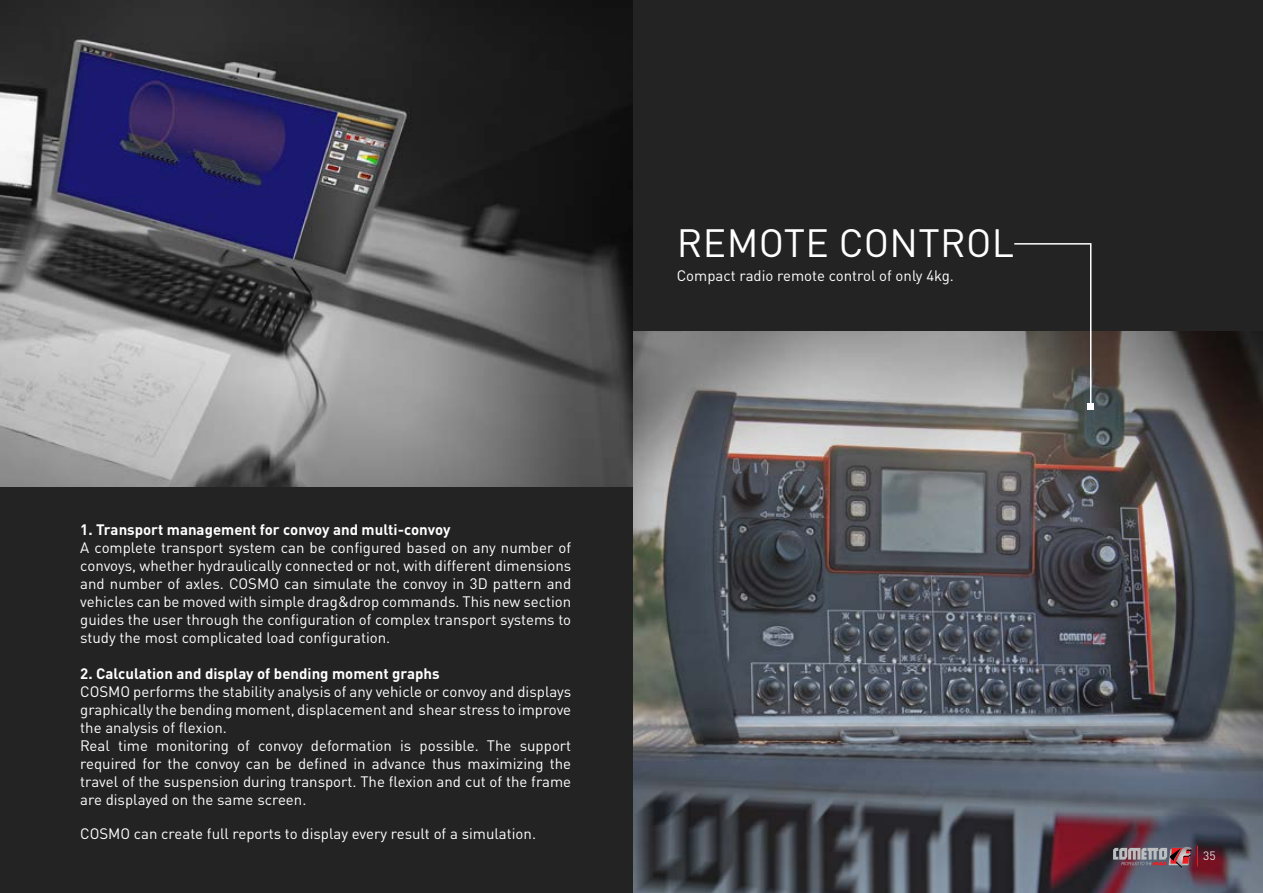
<style>
.page{position:relative;width:1263px;height:893px;background:#242324}
.page>*{position:absolute;margin:0;border:0;box-sizing:border-box;transform-origin:0 0}
.t1{font:39px "DIN Pro";letter-spacing:.01em;color:#fff}
.t2{font:15px/18px "DIN Pro";color:#fff;text-align:justify}
.t3{font:700 15px "DIN Pro";color:#fff}
.t4{font:12px "DIN Pro";color:#dcddde}
</style>
<div class="page">
<img style="left:0;top:0;width:632px;height:487px">
<img style="left:634px;top:332px;width:629px;height:561px">
<svg style="left:1013px;top:243px;width:81px;height:167px"></svg>
<svg style="left:1113px;top:846px;width:85px;height:22px;background:#866973"></svg>
<p class="t3" style="left:80px;top:517px;width:372px">1. Transport management for convoy and multi-convoy</p>
<p class="t2" style="left:80px;top:537px;width:492px">A complete transport system can be configured based on any number of convoys, whether hydraulically connected or not, with different dimensions and number of axles. COSMO can simulate the convoy in 3D pattern and vehicles can be moved with simple drag&amp;drop commands. This new section guides the user through the configuration of complex transport systems to study the most complicated load configuration.</p>
<p class="t3" style="left:80px;top:661px;width:361px">2. Calculation and display of bending moment graphs</p>
<p class="t2" style="left:80px;top:681px;width:492px;text-align:left">COSMO performs the stability analysis of any vehicle or convoy and displays graphically the bending moment, displacement and shear stress to improve the analysis of flexion.<br>Real time monitoring of convoy deformation is possible. The support required for the convoy can be defined in advance thus maximizing the travel of the suspension during transport. The flexion and cut of the frame are displayed on the same screen.</p>
<p class="t2" style="left:80px;top:823px;width:457px">COSMO can create full reports to display every result of a simulation.</p>
<h1 class="t1" style="left:677px;top:212px;width:339px">REMOTE CONTROL</h1>
<p class="t2" style="left:677px;top:265px;width:279px">Compact radio remote control of only 4kg.</p>
<p class="t4" style="left:1203px;top:846px;width:14px">35</p>
</div>
